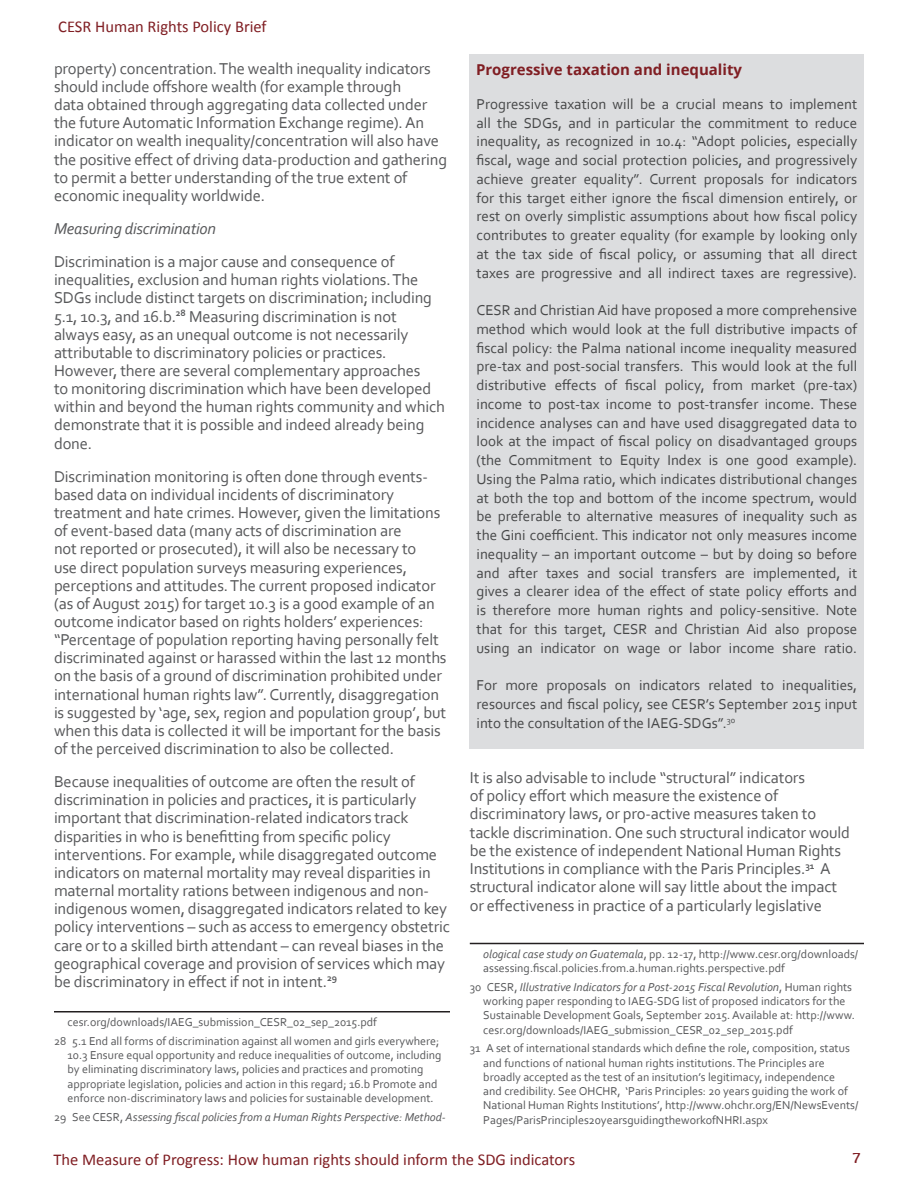
<style>
.page{position:relative;width:918px;height:1188px;background:#fff}
.page>*{position:absolute;margin:0;border:0;box-sizing:border-box;transform-origin:0 0}
.t1{font:16.5px/18.1px "Corbel";letter-spacing:-.01em;color:#57585a}
.t2{font:16.5px "Calibri";color:#801e23}
.t3{font:italic 16.5px "Corbel";letter-spacing:-.01em;color:#57585a}
.t4{font:15px/18.8px "Corbel";color:#464748;text-align:justify}
.t5{font:700 15px "Open Sans";color:#801e23}
.t6{font:15px "Kefa";color:#801e23}
.footnote-final{font:12px/14.2px "Corbel";color:#57585a}
.footnote-final-2{font:italic 12px "Corbel";color:#57585a}
.s1{font-style:normal}
.s2{font-style:italic}
</style>
<div class="page">
<hr style="left:54px;top:1011px;width:396px;height:1px;background:#231f20">
<div style="left:470px;top:54px;width:394px;height:695px;background:#dcdddf"></div>
<hr style="left:470px;top:943px;width:394px;height:1px;background:#231f20">
<p class="t2" style="left:58px;top:16px;width:210px">CESR Human Rights Policy Brief</p>
<p class="t1" style="left:54px;top:59px;width:395px">property) concentration. The wealth inequality indicators should include offshore wealth (for example through<br>data obtained through aggregating data collected under the future Automatic Information Exchange regime). An indicator on wealth inequality/concentration will also have the positive effect of driving data-production and gathering to permit a better understanding of the true extent of economic inequality worldwide.</p>
<p class="t3" style="left:54px;top:218px;width:164px">Measuring discrimination</p>
<p class="t1" style="left:54px;top:252px;width:392px">Discrimination is a major cause and consequence of inequalities, exclusion and human rights violations. The SDGs include distinct targets on discrimination; including 5.1, 10.3, and 16.b.<sup>28</sup> Measuring discrimination is not always easy, as an unequal outcome is not necessarily attributable to discriminatory policies or practices.<br>However, there are several complementary approaches<br>to monitoring discrimination which have been developed within and beyond the human rights community and which demonstrate that it is possible and indeed already being done.</p>
<p class="t1" style="left:54px;top:467px;width:394px">Discrimination monitoring is often done through events&shy;based data on individual incidents of discriminatory treatment and hate crimes. However, given the limitations of event-based data (many acts of discrimination are<br>not reported or prosecuted), it will also be necessary to<br>use direct population surveys measuring experiences, perceptions and attitudes. The current proposed indicator (as of August 2015) for target 10.3 is a good example of an outcome indicator based on rights holders’ experiences: “Percentage of population reporting having personally felt discriminated against or harassed within the last 12 months on the basis of a ground of discrimination prohibited under international human rights law”. Currently, disaggregation is suggested by ‘age, sex, region and population group’, but when this data is collected it will be important for the basis of the perceived discrimination to also be collected.</p>
<p class="t1" style="left:54px;top:772px;width:397px">Because inequalities of outcome are often the result of discrimination in policies and practices, it is particularly important that discrimination-related indicators track disparities in who is benefitting from specific policy interventions. For example, while disaggregated outcome indicators on maternal mortality may reveal disparities in maternal mortality rations between indigenous and non&shy;indigenous women, disaggregated indicators related to key policy interventions – such as access to emergency obstetric care or to a skilled birth attendant – can reveal biases in the geographical coverage and provision of services which may be discriminatory in effect if not in intent.<sup>29</sup></p>
<p class="footnote-final" style="left:68px;top:1015px;width:311px">cesr.org/downloads/IAEG_submission_CESR_02_sep_2015.pdf</p>
<p class="footnote-final" style="left:68px;top:1033px;width:376px;text-indent:-14px">28 5.1 End all forms of discrimination against all women and girls everywhere; 10.3 Ensure equal opportunity and reduce inequalities of outcome, including by eliminating discriminatory laws, policies and practices and promoting appropriate legislation, policies and action in this regard; 16.b Promote and enforce non-discriminatory laws and policies for sustainable development.</p>
<p class="footnote-final-2" style="left:54px;top:1109px;width:393px"><span class="s1">29 See CESR,</span> Assessing fiscal policies from a Human Rights Perspective: Method-</p>
<p class="t5" style="left:476px;top:59px;width:268px">Progressive taxation and inequality</p>
<p class="t4" style="left:477px;top:94px;width:382px">Progressive taxation will be a crucial means to implement all the SDGs, and in particular the commitment to reduce inequality, as recognized in 10.4: “Adopt policies, especially fiscal, wage and social protection policies, and progressively achieve greater equality”. Current proposals for indicators for this target either ignore the fiscal dimension entirely, or rest on overly simplistic assumptions about how fiscal policy contributes to greater equality (for example by looking only at the tax side of fiscal policy, or assuming that all direct taxes are progressive and all indirect taxes are regressive).</p>
<p class="t4" style="left:477px;top:300px;width:382px">CESR and Christian Aid have proposed a more comprehensive method which would look at the full distributive impacts of fiscal policy: the Palma national income inequality measured pre-tax and post-social transfers. This would look at the full distributive effects of fiscal policy, from market (pre-tax) income to post-tax income to post-transfer income. These incidence analyses can and have used disaggregated data to look at the impact of fiscal policy on disadvantaged groups (the Commitment to Equity Index is one good example).<br>Using the Palma ratio, which indicates distributional changes at both the top and bottom of the income spectrum, would be preferable to alternative measures of inequality such as the Gini coefficient. This indicator not only measures income inequality – an important outcome – but by doing so before and after taxes and social transfers are implemented, it gives a clearer idea of the effect of state policy efforts and is therefore more human rights and policy-sensitive. Note that for this target, CESR and Christian Aid also propose using an indicator on wage or labor income share ratio.</p>
<p class="t4" style="left:477px;top:675px;width:382px">For more proposals on indicators related to inequalities, resources and fiscal policy, see CESR’s September 2015 input into the consultation of the IAEG-SDGs”.<sup>30</sup></p>
<p class="t1" style="left:470px;top:768px;width:382px">It is also advisable to include “structural” indicators<br>of policy effort which measure the existence of discriminatory laws, or pro-active measures taken to tackle discrimination. One such structural indicator would be the existence of independent National Human Rights Institutions in compliance with the Paris Principles.<sup>31</sup> A structural indicator alone will say little about the impact or effectiveness in practice of a particularly legislative</p>
<p class="footnote-final" style="left:483px;top:946px;width:376px"><span class="s2">ological case study on Guatemala</span>, pp. 12-17, http://www.cesr.org/downloads/ assessing.fiscal.policies.from.a.human.rights.perspective.pdf</p>
<p class="footnote-final" style="left:483px;top:979px;width:373px;text-indent:-14px">30 CESR, <span class="s2">Illustrative Indicators for a Post-2015 Fiscal Revolution</span>, Human rights working paper responding to IAEG-SDG list of proposed indicators for the Sustainable Development Goals, September 2015. Available at: http://www. cesr.org/downloads/IAEG_submission_CESR_02_sep_2015.pdf</p>
<p class="footnote-final" style="left:483px;top:1041px;width:377px;text-indent:-14px">31 A set of international standards which define the role, composition, status and functions of national human rights institutions. The Principles are broadly accepted as the test of an insitution’s legitimacy, independence<br>and credibility. See OHCHR, ‘Paris Principles: 20 years guiding the work of National Human Rights Institutions’, http://www.ohchr.org/EN/NewsEvents/ Pages/ParisPrinciples20yearsguidingtheworkofNHRI.aspx</p>
<p class="t2" style="left:54px;top:1149px;width:523px">The Measure of Progress: How human rights should inform the SDG indicators</p>
<p class="t6" style="left:852px;top:1149px;width:11px">7</p>
</div>
